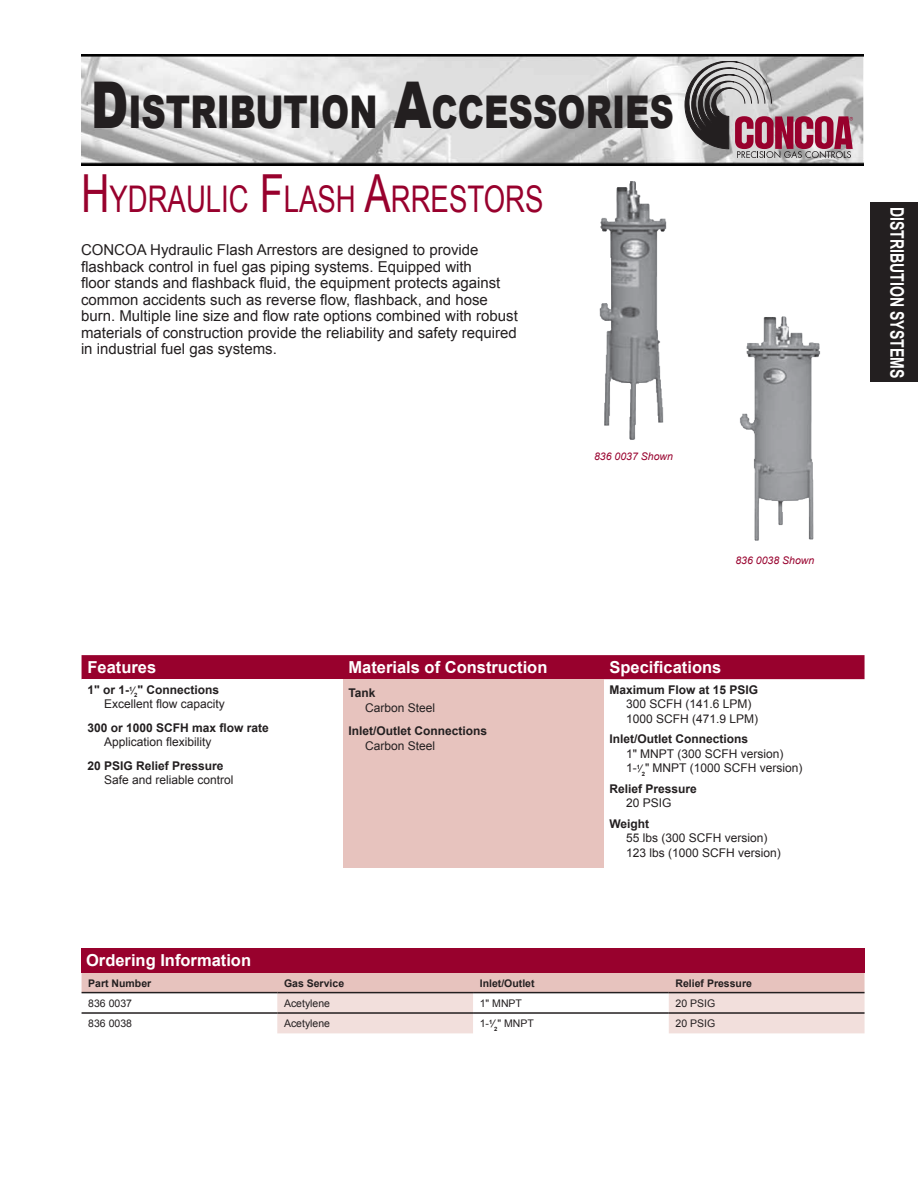
<style>
.page{position:relative;width:918px;height:1188px;background:#fff}
.page>*{position:absolute;margin:0;border:0;box-sizing:border-box;transform-origin:0 0}
.t1{font:900 45.15px "Arial";color:#231f20;scale:.75 1}
.Big_Title{font:36.75px "Arial";color:#98012d;scale:.75 1}
.t2{font:700 18.75px "Arial";color:#fff;scale:.75 1}
.t3{font:700 16.5px "Arial";color:#fff}
.Product_Details_Para{font:15px/16.5px "Arial";color:#231f20}
.Item_Tabs{font:12px "Arial";color:#231f20}
.t4{font:700 12px "Arial";color:#231f20}
.t5{font:10.5px "Arial";color:#231f20}
.t6{font:700 10.5px "Arial";color:#231f20}
.t7{font:italic 10.5px "Arial";color:#98012d}
.s1{font-size:64.5px}
.s2{font-size:52.5px}
.s3{font-size:10.5px}
.s4{font-weight:700;font-size:10.5px}
.s5{font-weight:700}
</style>
<div class="page">
<img style="left:81px;top:54px;width:783px;height:112px">
<svg style="left:685px;top:61px;width:168px;height:97px"></svg>
<div style="left:870px;top:203px;width:48px;height:179px;background:#231f20"></div>
<img style="left:740px;top:316px;width:80px;height:225px">
<img style="left:599px;top:181px;width:68px;height:259px">
<svg style="left:82px;top:973px;width:783px;height:60px"></svg>
<hr style="left:82px;top:992px;width:195px;height:1px;background:#231f20">
<hr style="left:277px;top:992px;width:196px;height:1px;background:#231f20">
<hr style="left:473px;top:992px;width:196px;height:1px;background:#231f20">
<hr style="left:669px;top:992px;width:196px;height:1px;background:#231f20">
<hr style="left:82px;top:1012px;width:195px;height:2px;background:#231f20">
<hr style="left:277px;top:1012px;width:196px;height:2px;background:#231f20">
<hr style="left:473px;top:1012px;width:196px;height:2px;background:#231f20">
<hr style="left:669px;top:1012px;width:196px;height:2px;background:#231f20">
<div style="left:82px;top:948px;width:783px;height:25px;background:#98012d"></div>
<div style="left:82px;top:655px;width:783px;height:24px;background:#98012d"></div>
<div style="left:343px;top:679px;width:261px;height:188px;background:#e7c3be"></div>
<h1 class="t1" style="left:91px;top:79px;width:779px"><span class="s1">D</span>ISTRIBUTION <span class="s1">A</span>CCESSORIES</h1>
<p class="Big_Title" style="left:81px;top:175px;width:618px"><span class="s2">H</span>YDRAULIC <span class="s2">F</span> LASH <span class="s2">A</span>RRESTORS</p>
<p class="Product_Details_Para" style="left:81px;top:242px;width:438px">CONCOA Hydraulic Flash Arrestors are designed to provide flashback control in fuel gas piping systems. Equipped with<br>floor stands and flashback fluid, the equipment protects against common accidents such as reverse flow, flashback, and hose burn. Multiple line size and flow rate options combined with robust materials of construction provide the reliability and safety required in industrial fuel gas systems.</p>
<p class="t7" style="left:594px;top:449px;width:80px">836 0037 Shown</p>
<p class="t7" style="left:735px;top:554px;width:80px">836 0038 Shown</p>
<p class="t3" style="left:88px;top:656px;width:70px">Features</p>
<p class="t3" style="left:349px;top:656px;width:200px">Materials of Construction</p>
<p class="t3" style="left:610px;top:656px;width:113px">Specifications</p>
<p class="t4" style="left:88px;top:682px;width:133px">1" or 1-<sup>1</sup><span class="s3">⁄</span><sub>2</sub>" Connections</p>
<p class="Item_Tabs" style="left:104px;top:696px;width:122px">Excellent flow capacity</p>
<p class="t4" style="left:88px;top:720px;width:183px">300 or 1000 SCFH max flow rate</p>
<p class="Item_Tabs" style="left:104px;top:734px;width:109px">Application flexibility</p>
<p class="t4" style="left:88px;top:758px;width:138px">20 PSIG Relief Pressure</p>
<p class="Item_Tabs" style="left:104px;top:772px;width:131px">Safe and reliable control</p>
<p class="t4" style="left:610px;top:682px;width:150px">Maximum Flow at 15 PSIG</p>
<p class="Item_Tabs" style="left:626px;top:696px;width:127px">300 SCFH (141.6 LPM)</p>
<p class="Item_Tabs" style="left:626px;top:711px;width:134px">1000 SCFH (471.9 LPM)</p>
<p class="t4" style="left:610px;top:731px;width:140px">Inlet/Outlet Connections</p>
<p class="Item_Tabs" style="left:626px;top:746px;width:159px">1" MNPT (300 SCFH version)</p>
<p class="Item_Tabs" style="left:626px;top:760px;width:178px">1-<sup>1</sup><span class="s4">⁄</span><sub>2</sub>" MNPT (1000 SCFH version)</p>
<p class="t4" style="left:610px;top:781px;width:89px">Relief Pressure</p>
<p class="Item_Tabs" style="left:626px;top:795px;width:47px">20 PSIG</p>
<p class="t4" style="left:610px;top:816px;width:41px">Weight</p>
<p class="Item_Tabs" style="left:626px;top:830px;width:143px">55 lbs (300 SCFH version)</p>
<p class="Item_Tabs" style="left:626px;top:845px;width:156px">123 lbs (1000 SCFH version)</p>
<p class="t4" style="left:349px;top:685px;width:29px">Tank</p>
<p class="Item_Tabs" style="left:365px;top:699px;width:72px">Carbon Steel</p>
<p class="t4" style="left:349px;top:723px;width:140px">Inlet/Outlet Connections</p>
<p class="Item_Tabs" style="left:365px;top:738px;width:72px">Carbon Steel</p>
<p class="t3" style="left:86px;top:949px;width:167px">Ordering Information</p>
<p class="t6" style="left:88px;top:976px;width:65px">Part Number</p>
<p class="t6" style="left:284px;top:976px;width:62px">Gas Service</p>
<p class="t6" style="left:480px;top:976px;width:56px">Inlet/Outlet</p>
<p class="t6" style="left:676px;top:976px;width:78px">Relief Pressure</p>
<p class="t5" style="left:88px;top:996px;width:45px">836 0037</p>
<p class="t5" style="left:284px;top:996px;width:48px">Acetylene</p>
<p class="t5" style="left:480px;top:996px;width:44px">1" MNPT</p>
<p class="t5" style="left:676px;top:996px;width:41px">20 PSIG</p>
<p class="t5" style="left:88px;top:1017px;width:45px">836 0038</p>
<p class="t5" style="left:284px;top:1017px;width:48px">Acetylene</p>
<p class="t5" style="left:480px;top:1017px;width:56px">1-<sup>1</sup><span class="s5">⁄</span><sub>2</sub>" MNPT</p>
<p class="t5" style="left:676px;top:1017px;width:41px">20 PSIG</p>
<p class="t2" style="left:910px;top:207px;width:230px;rotate:90deg">DISTRIBUTION SYSTEMS</p>
</div>
